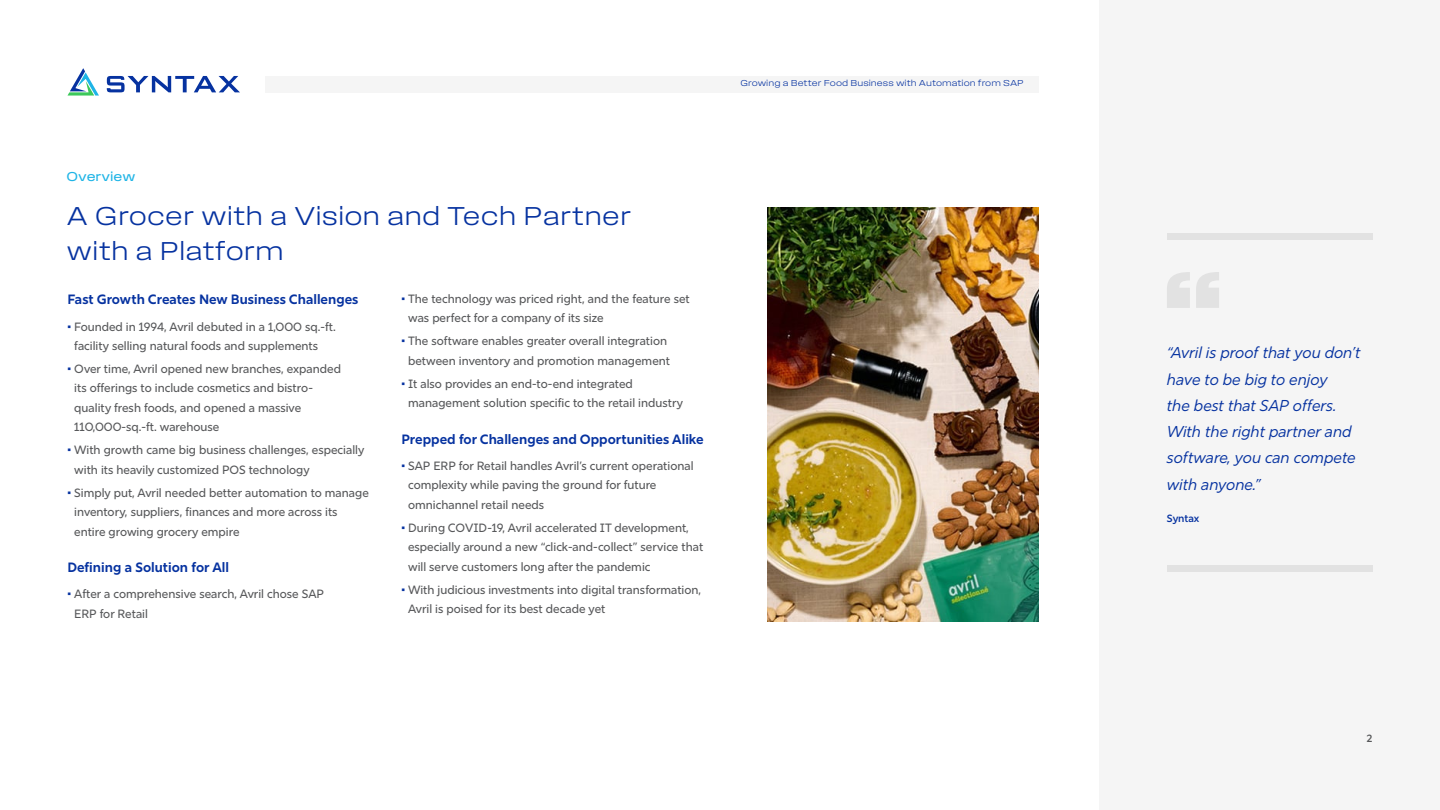
<style>
.page{position:relative;width:1440px;height:810px;background:#fff}
.page>*{position:absolute;margin:0;border:0;box-sizing:border-box;transform-origin:0 0}
.title_36{font:27px/34.5px "Field Gothic No.71 Light Wide";color:#0632a0}
.t1{font:italic 15.75px/26.2px "Rig Sans";color:#0632a0}
.blue_subtitle{font:700 13.5px "Rig Sans";color:#0632a0}
.blue_subtitle-2{font:13.5px "Field Gothic No.72 Reg Wide";color:#1eb4e6}
.t2{font:500 12px/19.5px "Rig Sans";color:#57585a}
.t3{font:600 10.5px "Rig Sans";letter-spacing:-.01em;color:#0632a0}
.t4{font:600 10.5px "Rig Sans";color:#57585a}
.t5{font:9px "Field Gothic No.71 Light Wide";color:#0632a0}
.s1{color:#0632a0}
</style>
<div class="page">
<div style="left:265px;top:76px;width:774px;height:17px;background:#f5f5f5"></div>
<svg style="left:67px;top:68px;width:32px;height:28px"></svg>
<svg style="left:107px;top:76px;width:133px;height:16px"></svg>
<div style="left:1099px;top:0;width:341px;height:810px;background:#f5f5f5"></div>
<img style="left:767px;top:207px;width:272px;height:414px">
<svg style="left:1167px;top:272px;width:52px;height:36px"></svg>
<div style="left:1167px;top:233px;width:205px;height:7px;background:#e2e2e2"></div>
<div style="left:1167px;top:565px;width:205px;height:6px;background:#e2e2e2"></div>
<p class="blue_subtitle-2" style="left:67px;top:169px;width:70px">Overview</p>
<p class="title_36" style="left:67px;top:199px;width:566px">A Grocer with a Vision and Tech Partner with a Platform</p>
<p class="blue_subtitle" style="left:68px;top:291px;width:293px">Fast Growth Creates New Business Challenges</p>
<p class="t2" style="left:74px;top:317px;width:263px;text-indent:-7px"><span class="s1">•</span> Founded in 1994, Avril debuted in a 1,000 sq.-ft. facility selling natural foods and supplements</p>
<p class="t2" style="left:74px;top:359px;width:268px;text-indent:-7px"><span class="s1">•</span> Over time, Avril opened new branches, expanded its offerings to include cosmetics and bistro&shy;quality fresh foods, and opened a massive 110,000-sq.-ft. warehouse</p>
<p class="t2" style="left:74px;top:441px;width:292px;text-indent:-7px"><span class="s1">•</span> With growth came big business challenges, especially with its heavily customized POS technology</p>
<p class="t2" style="left:74px;top:483px;width:296px;text-indent:-7px"><span class="s1">•</span> Simply put, Avril needed better automation to manage inventory, suppliers, finances and more across its entire growing grocery empire</p>
<p class="blue_subtitle" style="left:68px;top:559px;width:163px">Defining a Solution for All</p>
<p class="t2" style="left:74px;top:585px;width:251px;text-indent:-7px"><span class="s1">•</span> After a comprehensive search, Avril chose SAP<br>ERP for Retail</p>
<p class="t2" style="left:408px;top:289px;width:283px;text-indent:-7px"><span class="s1">•</span> The technology was priced right, and the feature set was perfect for a company of its size</p>
<p class="t2" style="left:401px;top:331px;width:270px;text-align:center"><span class="s1">•</span> The software enables greater overall integration between inventory and promotion management</p>
<p class="t2" style="left:408px;top:374px;width:277px;text-indent:-7px"><span class="s1">•</span> It also provides an end-to-end integrated management solution specific to the retail industry</p>
<p class="blue_subtitle" style="left:401px;top:431px;width:304px">Prepped for Challenges and Opportunities Alike</p>
<p class="t2" style="left:408px;top:456px;width:287px;text-indent:-7px"><span class="s1">•</span> SAP ERP for Retail handles Avril’s current operational complexity while paving the ground for future omnichannel retail needs</p>
<p class="t2" style="left:408px;top:518px;width:297px;text-indent:-7px"><span class="s1">•</span> During COVID-19, Avril accelerated IT development, especially around a new “click-and-collect” service that will serve customers long after the pandemic</p>
<p class="t2" style="left:408px;top:580px;width:295px;text-indent:-7px"><span class="s1">•</span> With judicious investments into digital transformation,<br>Avril is poised for its best decade yet</p>
<p class="t5" style="left:740px;top:78px;width:285px">Growing a Better Food Business with Automation from SAP</p>
<p class="t1" style="left:1167px;top:340px;width:195px">“Avril is proof that you don’t have to be big to enjoy<br>the best that SAP offers.<br>With the right partner and software, you can compete with anyone.”</p>
<p class="t3" style="left:1167px;top:512px;width:34px">Syntax</p>
<p class="t4" style="left:1367px;top:732px;width:7px">2</p>
</div>
